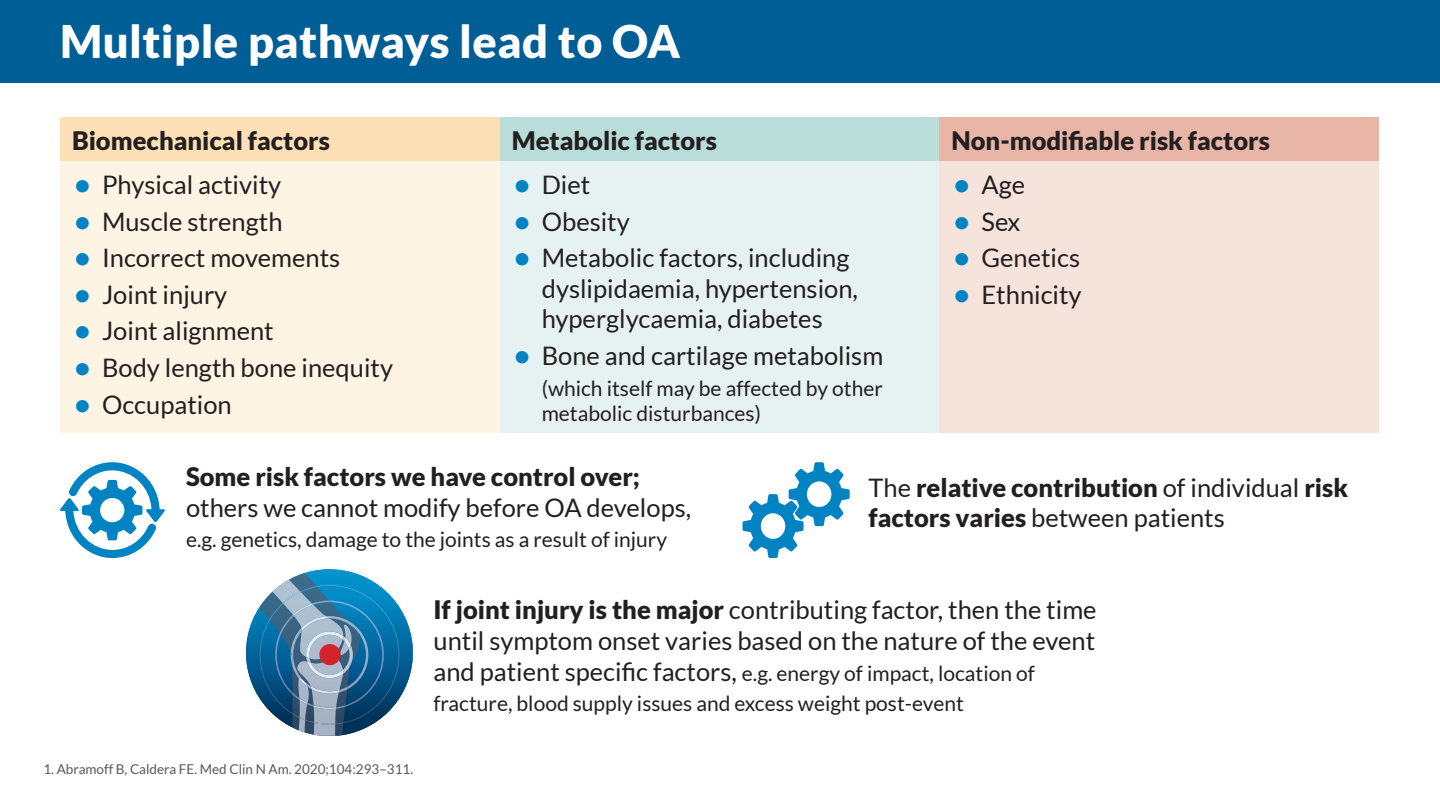
<style>
.page{position:relative;width:1440px;height:810px;background:#fff}
.page>*{position:absolute;margin:0;border:0;box-sizing:border-box;transform-origin:0 0}
.Slide_Tiitle{font:900 45px "Lato";letter-spacing:.01em;color:#fff}
.Big_Bullets{font:25.5px/30.6px "Lato";color:#231f20}
.Big_Bullets-2{font:900 25.5px/30.6px "Lato";color:#231f20}
.Body{font:900 25.5px "Lato";color:#231f20}
.Big_Bullets-3{font:21px/25.2px "Lato";color:#231f20}
.Footnotes{font:13.5px "Lato";color:#57585a}
.s1{font-weight:900;color:#0083c2}
.s2{font-weight:900}
.s3{font-weight:400}
.s4{font-size:25.5px}
</style>
<div class="page">
<div style="left:0;top:0;width:1440px;height:83px;background:#005e96"></div>
<div style="left:60px;top:117px;width:440px;height:45px;background:#fee0b6"></div>
<div style="left:500px;top:117px;width:439px;height:45px;background:#b9ddd8"></div>
<div style="left:940px;top:117px;width:439px;height:45px;background:#e8b5a7"></div>
<div style="left:60px;top:162px;width:440px;height:271px;background:#fef4e4"></div>
<div style="left:500px;top:162px;width:439px;height:271px;background:#e6f2f1"></div>
<div style="left:940px;top:162px;width:439px;height:271px;background:#f6e3dc"></div>
<svg style="left:743px;top:462px;width:107px;height:96px"></svg>
<svg style="left:60px;top:462px;width:105px;height:96px"></svg>
<svg style="left:246px;top:569px;width:167px;height:167px"></svg>
<p class="Slide_Tiitle" style="left:60px;top:15px;width:622px">Multiple pathways lead to OA</p>
<p class="Body" style="left:72px;top:125px;width:260px">Biomechanical factors</p>
<p class="Body" style="left:512px;top:125px;width:207px">Metabolic factors</p>
<p class="Body" style="left:951px;top:125px;width:320px">Non-modifiable risk factors</p>
<p class="Big_Bullets" style="left:75px;top:169px;width:208px"><span class="s1">•</span> Physical activity</p>
<p class="Big_Bullets" style="left:75px;top:206px;width:209px"><span class="s1">•</span> Muscle strength</p>
<p class="Big_Bullets" style="left:75px;top:243px;width:267px"><span class="s1">•</span> Incorrect movements</p>
<p class="Big_Bullets" style="left:75px;top:279px;width:154px"><span class="s1">•</span> Joint injury</p>
<p class="Big_Bullets" style="left:75px;top:316px;width:200px"><span class="s1">•</span> Joint alignment</p>
<p class="Big_Bullets" style="left:75px;top:352px;width:320px"><span class="s1">•</span> Body length bone inequity</p>
<p class="Big_Bullets" style="left:75px;top:389px;width:158px"><span class="s1">•</span> Occupation</p>
<p class="Big_Bullets" style="left:515px;top:169px;width:77px"><span class="s1">•</span> Diet</p>
<p class="Big_Bullets" style="left:515px;top:206px;width:117px"><span class="s1">•</span> Obesity</p>
<p class="Big_Bullets" style="left:542px;top:243px;width:318px;text-indent:-27px"><span class="s1">•</span> Metabolic factors, including dyslipidaemia, hypertension, hyperglycaemia, diabetes</p>
<p class="Big_Bullets" style="left:515px;top:340px;width:370px"><span class="s1">•</span> Bone and cartilage metabolism</p>
<p class="Big_Bullets-3" style="left:542px;top:375px;width:343px">(which itself may be affected by other metabolic disturbances)</p>
<p class="Big_Bullets" style="left:954px;top:169px;width:72px"><span class="s1">•</span> Age</p>
<p class="Big_Bullets" style="left:955px;top:206px;width:67px"><span class="s1">•</span> Sex</p>
<p class="Big_Bullets" style="left:955px;top:243px;width:127px"><span class="s1">•</span> Genetics</p>
<p class="Big_Bullets" style="left:955px;top:279px;width:129px"><span class="s1">•</span> Ethnicity</p>
<p class="Big_Bullets" style="left:186px;top:462px;width:507px"><span class="s2">Some risk factors we have control over; </span>others we cannot modify before OA develops,</p>
<p class="Big_Bullets-3" style="left:186px;top:527px;width:483px">e.g. genetics, damage to the joints as a result of injury</p>
<p class="Big_Bullets-2" style="left:868px;top:471px;width:481px"><span class="s3">The</span> relative contribution <span class="s3">of individual</span> risk factors varies <span class="s3">between patients</span></p>
<p class="Footnotes" style="left:44px;top:762px;width:371px">1. Abramoff B, Caldera FE. Med Clin N Am. 2020;104:293–311.</p>
<p class="Big_Bullets" style="left:434px;top:595px;width:665px"><span class="s2">If joint injury is the major</span> contributing factor, then the time until symptom onset varies based on the nature of the event</p>
<p class="Big_Bullets-3" style="left:434px;top:658px;width:603px;line-height:30.6px"><span class="s4">and patient specific factors,</span> e.g. energy of impact, location of fracture, blood supply issues and excess weight post-event</p>
</div>
